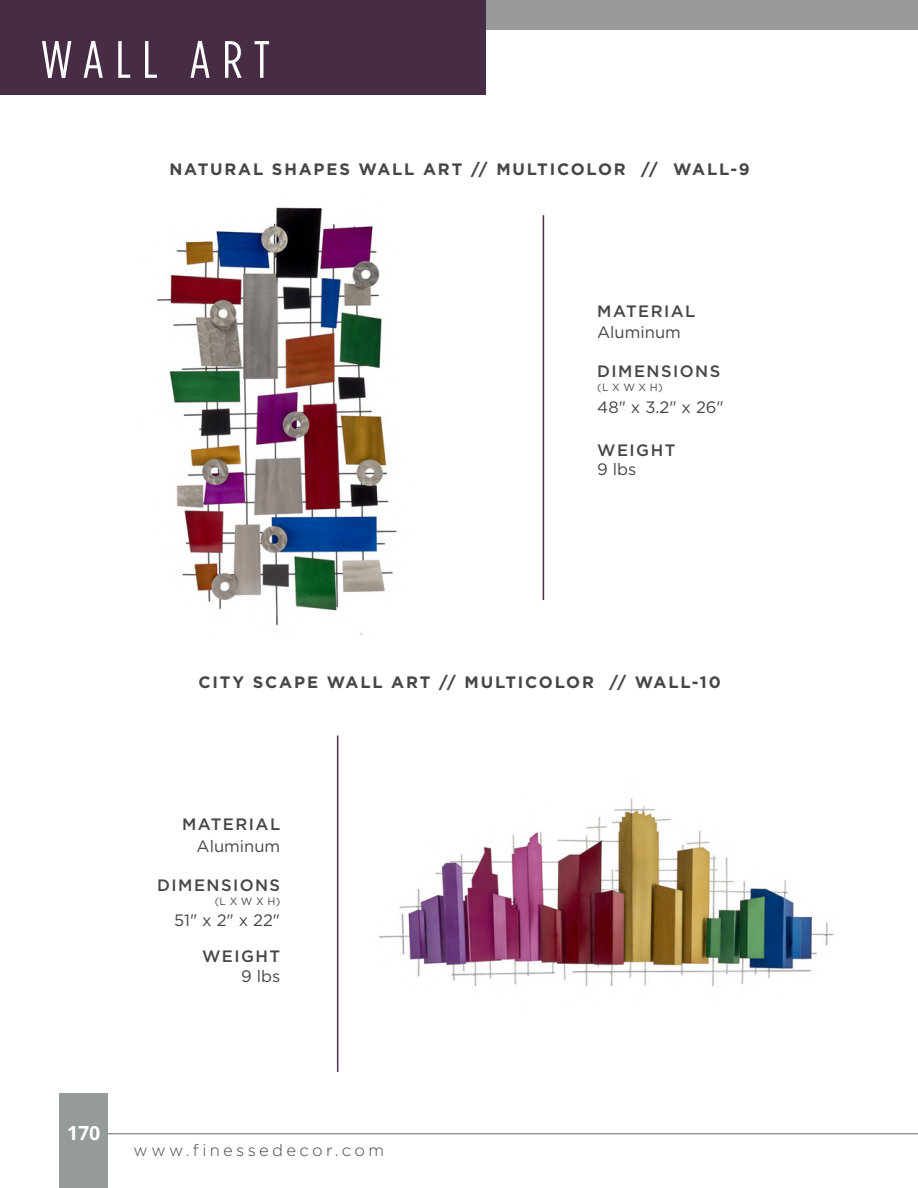
<style>
.page{position:relative;width:918px;height:1188px;background:#fff}
.page>*{position:absolute;margin:0;border:0;box-sizing:border-box;transform-origin:0 0}
.t1{font:52.5px "Gotham Condensed";letter-spacing:.22em;color:#fff}
.t2{font:700 19.5px "Open Sans";color:#fff}
.t3{font:700 16.5px "Gotham";letter-spacing:.11em;color:#464646}
.t4{font:500 16.5px "Gotham";letter-spacing:.09em;color:#464646}
.t5{font:16.5px "Gotham";color:#464646}
.t6{font:300 16.5px "Gotham";letter-spacing:.205em;color:#464646}
.t7{font:10.5px "Gotham";color:#464646}
</style>
<div class="page">
<div style="left:59px;top:1093px;width:49px;height:95px;background:#959b99"></div>
<hr style="left:101px;top:1133px;width:817px;height:1px;background:#959b99">
<div style="left:0;top:0;width:918px;height:30px;background:#979a99"></div>
<hr style="left:543px;top:215px;width:1px;height:385px;background:#462c45">
<img style="left:157px;top:207px;width:240px;height:428px">
<hr style="left:337px;top:736px;width:1px;height:336px;background:#462c45">
<img style="left:379px;top:798px;width:455px;height:189px">
<div style="left:0;top:0;width:486px;height:94px;background:#462c45"></div>
<p class="t1" style="left:41px;top:31px;width:231px">WALL ART</p>
<p class="t3" style="left:169px;top:159px;width:582px">NATURAL SHAPES WALL ART // MULTICOLOR // WALL-9</p>
<p class="t4" style="left:597px;top:300px;width:100px">MATERIAL</p>
<p class="t5" style="left:597px;top:322px;width:85px">Aluminum</p>
<p class="t4" style="left:597px;top:361px;width:125px">DIMENSIONS</p>
<p class="t7" style="left:597px;top:381px;width:67px">(L X W X H)</p>
<p class="t5" style="left:597px;top:396px;width:128px">48" x 3.2" x 26"</p>
<p class="t4" style="left:597px;top:439px;width:80px">WEIGHT</p>
<p class="t5" style="left:597px;top:459px;width:41px">9 lbs</p>
<p class="t3" style="left:199px;top:671px;width:524px">CITY SCAPE WALL ART // MULTICOLOR // WALL-10</p>
<p class="t4" style="left:182px;top:814px;width:100px">MATERIAL</p>
<p class="t5" style="left:197px;top:836px;width:85px">Aluminum</p>
<p class="t4" style="left:157px;top:875px;width:125px">DIMENSIONS</p>
<p class="t7" style="left:215px;top:894px;width:67px">(L X W X H)</p>
<p class="t5" style="left:174px;top:910px;width:108px">51" x 2" x 22"</p>
<p class="t4" style="left:202px;top:946px;width:80px">WEIGHT</p>
<p class="t5" style="left:241px;top:966px;width:41px">9 lbs</p>
<p class="t2" style="left:67px;top:1119px;width:35px">170</p>
<p class="t6" style="left:134px;top:1139px;width:252px">www.finessedecor.com</p>
</div>
